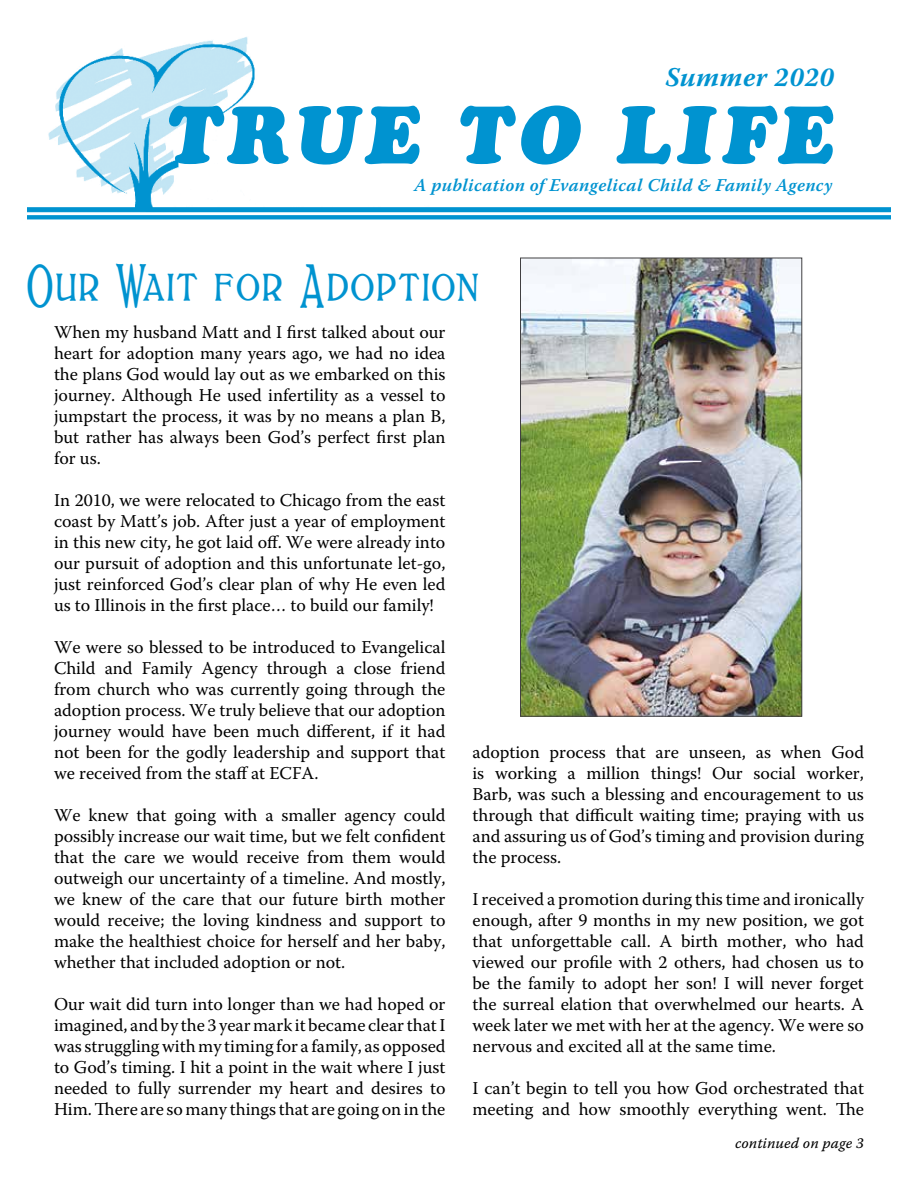
<style>
.page{position:relative;width:918px;height:1188px;background:#fff}
.page>*{position:absolute;margin:0;border:0;box-sizing:border-box;transform-origin:0 0}
.t1{font:italic 81px "Cooper Black Std";letter-spacing:.075em;color:#0093d0}
.t2{font:48px "Bolton Titling Elongated";letter-spacing:.06em;color:#0093d0}
.t3{font:italic 700 27px "Warnock Pro";letter-spacing:.02em;color:#0093d0}
.t4{font:18px/21px "Warnock Pro";color:#000;text-align:justify}
.t5{font:italic 600 18px "Warnock Pro";letter-spacing:.02em;color:#0093d0}
.t6{font:15px "Warnock Pro It Capt";color:#000}
</style>
<div class="page">
<img style="left:27px;top:37px;width:864px;height:183px">
<img style="left:522px;top:260px;width:278px;height:455px">
<div style="left:520px;top:258px;width:282px;height:459px;border:1px solid #414042"></div>
<h3 class="t3" style="left:665px;top:61px;width:170px">Summer 2020</h3>
<h1 class="t1" style="left:165px;top:85px;width:670px">TRUE TO LIFE</h1>
<p class="t5" style="left:414px;top:174px;width:420px">A publication of Evangelical Child &amp; Family Agency</p>
<h2 class="t2" style="left:28px;top:260px;width:453px">Our Wait for Adoption</h2>
<p class="t4" style="left:54px;top:322px;width:393px">When my husband Matt and I first talked about our heart for adoption many years ago, we had no idea the plans God would lay out as we embarked on this journey. Although He used infertility as a vessel to jumpstart the process, it was by no means a plan B, but rather has always been God’s perfect first plan for us.</p>
<p class="t4" style="left:54px;top:490px;width:393px">In 2010, we were relocated to Chicago from the east coast by Matt’s job. After just a year of employment in this new city, he got laid off. We were already into our pursuit of adoption and this unfortunate let-go, just reinforced God’s clear plan of why He even led us to Illinois in the first place… to build our family!</p>
<p class="t4" style="left:54px;top:637px;width:393px">We were so blessed to be introduced to Evangelical Child and Family Agency through a close friend from church who was currently going through the adoption process. We truly believe that our adoption journey would have been much different, if it had not been for the godly leadership and support that we received from the staff at ECFA.</p>
<p class="t4" style="left:54px;top:805px;width:393px">We knew that going with a smaller agency could possibly increase our wait time, but we felt confident that the care we would receive from them would outweigh our uncertainty of a timeline. And mostly, we knew of the care that our future birth mother would receive; the loving kindness and support to make the healthiest choice for herself and her baby, whether that included adoption or not.</p>
<p class="t4" style="left:54px;top:994px;width:393px">Our wait did turn into longer than we had hoped or imagined, and by the 3 year mark it became clear that I was struggling with my timing for a family, as opposed to God’s timing. I hit a point in the wait where I just needed to fully surrender my heart and desires to Him. There are so many things that are going on in the</p>
<p class="t4" style="left:472px;top:742px;width:393px">adoption process that are unseen, as when God is working a million things! Our social worker, Barb, was such a blessing and encouragement to us through that difficult waiting time; praying with us and assuring us of God’s timing and provision during the process.</p>
<p class="t4" style="left:472px;top:889px;width:393px">I received a promotion during this time and ironically enough, after 9 months in my new position, we got that unforgettable call. A birth mother, who had viewed our profile with 2 others, had chosen us to be the family to adopt her son! I will never forget the surreal elation that overwhelmed our hearts. A week later we met with her at the agency. We were so nervous and excited all at the same time.</p>
<p class="t4" style="left:472px;top:1078px;width:393px">I can’t begin to tell you how God orchestrated that meeting and how smoothly everything went. The</p>
<p class="t6" style="left:735px;top:1134px;width:130px">continued on page 3</p>
</div>
